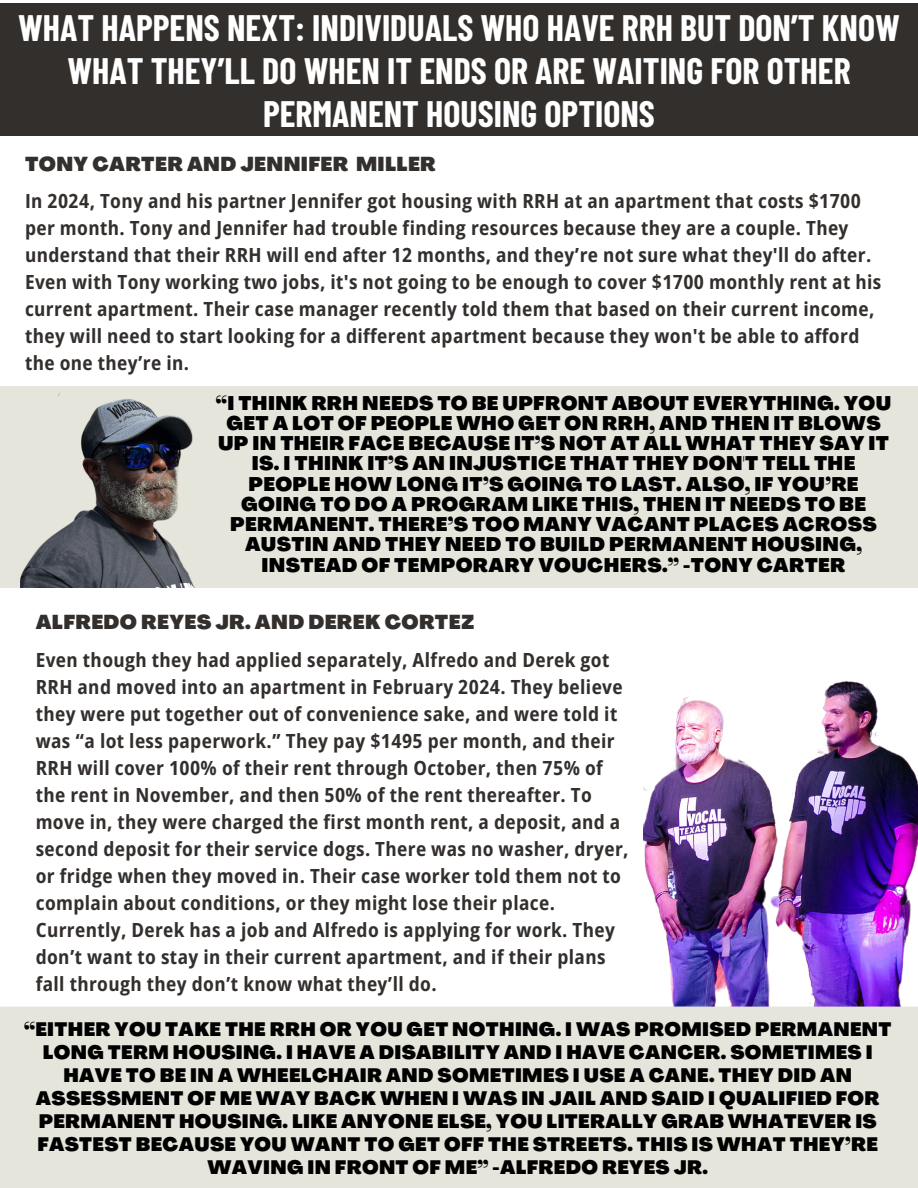
<style>
.page{position:relative;width:918px;height:1188px;background:#fff}
.page>*{position:absolute;margin:0;border:0;box-sizing:border-box;transform-origin:0 0}
.t1{font:700 36px/42.8px "Barlow Condensed";color:#fff;text-align:center}
.t2{font:900 19.8px "Agrandir";letter-spacing:.02em;color:#332f2d}
.t3{font:700 semi-condensed 19.5px/27px "Open Sans";letter-spacing:.02em;color:#332f2d}
.t4{font:900 19.35px/20.2px "Agrandir";letter-spacing:.02em;color:#000;text-align:center}
.t5{font:900 19.05px/23px "Agrandir";letter-spacing:.02em;color:#000;text-align:center}
</style>
<div class="page">
<div style="left:0;top:4px;width:918px;height:132px;background:#332f2d"></div>
<img style="left:644px;top:681px;width:274px;height:325px">
<div style="left:0;top:1007px;width:918px;height:181px;background:#e5e5dc"></div>
<div style="left:0;top:386px;width:918px;height:202px;background:#e5e5dc"></div>
<img style="left:21px;top:386px;width:175px;height:202px">
<p class="t1" style="left:18px;top:6px;width:883px">WHAT HAPPENS NEXT: INDIVIDUALS WHO HAVE RRH BUT DON’T KNOW<br>WHAT THEY’LL DO WHEN IT ENDS OR ARE WAITING FOR OTHER<br>PERMANENT HOUSING OPTIONS</p>
<h2 class="t2" style="left:25px;top:156px;width:412px">TONY CARTER AND JENNIFER MILLER</h2>
<p class="t3" style="left:25px;top:187px;width:858px">In 2024, Tony and his partner Jennifer got housing with RRH at an apartment that costs $1700 per month. Tony and Jennifer had trouble finding resources because they are a couple. They understand that their RRH will end after 12 months, and they’re not sure what they'll do after.<br>Even with Tony working two jobs, it's not going to be enough to cover $1700 monthly rent at his current apartment. Their case manager recently told them that based on their current income, they will need to start looking for a different apartment because they won't be able to afford the one they’re in.</p>
<h2 class="t4" style="left:216px;top:395px;width:677px">“I THINK RRH NEEDS TO BE UPFRONT ABOUT EVERYTHING. YOU GET A LOT OF PEOPLE WHO GET ON RRH, AND THEN IT BLOWS UP IN THEIR FACE BECAUSE IT’S NOT AT ALL WHAT THEY SAY IT IS. I THINK IT’S AN INJUSTICE THAT THEY DON'T TELL THE PEOPLE HOW LONG IT’S GOING TO LAST. ALSO, IF YOU’RE GOING TO DO A PROGRAM LIKE THIS, THEN IT NEEDS TO BE PERMANENT. THERE’S TOO MANY VACANT PLACES ACROSS AUSTIN AND THEY NEED TO BUILD PERMANENT HOUSING, INSTEAD OF TEMPORARY VOUCHERS.” -TONY CARTER</h2>
<h1 class="t2" style="left:36px;top:614px;width:440px">ALFREDO REYES JR. AND DEREK CORTEZ</h1>
<h2 class="t3" style="left:36px;top:645px;width:594px">Even though they had applied separately, Alfredo and Derek got RRH and moved into an apartment in February 2024. They believe they were put together out of convenience sake, and were told it was “a lot less paperwork.” They pay $1495 per month, and their RRH will cover 100% of their rent through October, then 75% of the rent in November, and then 50% of the rent thereafter. To move in, they were charged the first month rent, a deposit, and a second deposit for their service dogs. There was no washer, dryer, or fridge when they moved in. Their case worker told them not to complain about conditions, or they might lose their place.<br>Currently, Derek has a job and Alfredo is applying for work. They don’t want to stay in their current apartment, and if their plans fall through they don’t know what they’ll do.</h2>
<p class="t5" style="left:24px;top:1020px;width:869px">“EITHER YOU TAKE THE RRH OR YOU GET NOTHING. I WAS PROMISED PERMANENT LONG TERM HOUSING. I HAVE A DISABILITY AND I HAVE CANCER. SOMETIMES I HAVE TO BE IN A WHEELCHAIR AND SOMETIMES I USE A CANE. THEY DID AN ASSESSMENT OF ME WAY BACK WHEN I WAS IN JAIL AND SAID I QUALIFIED FOR PERMANENT HOUSING. LIKE ANYONE ELSE, YOU LITERALLY GRAB WHATEVER IS FASTEST BECAUSE YOU WANT TO GET OFF THE STREETS. THIS IS WHAT THEY’RE WAVING IN FRONT OF ME” -ALFREDO REYES JR.</p>
</div>
